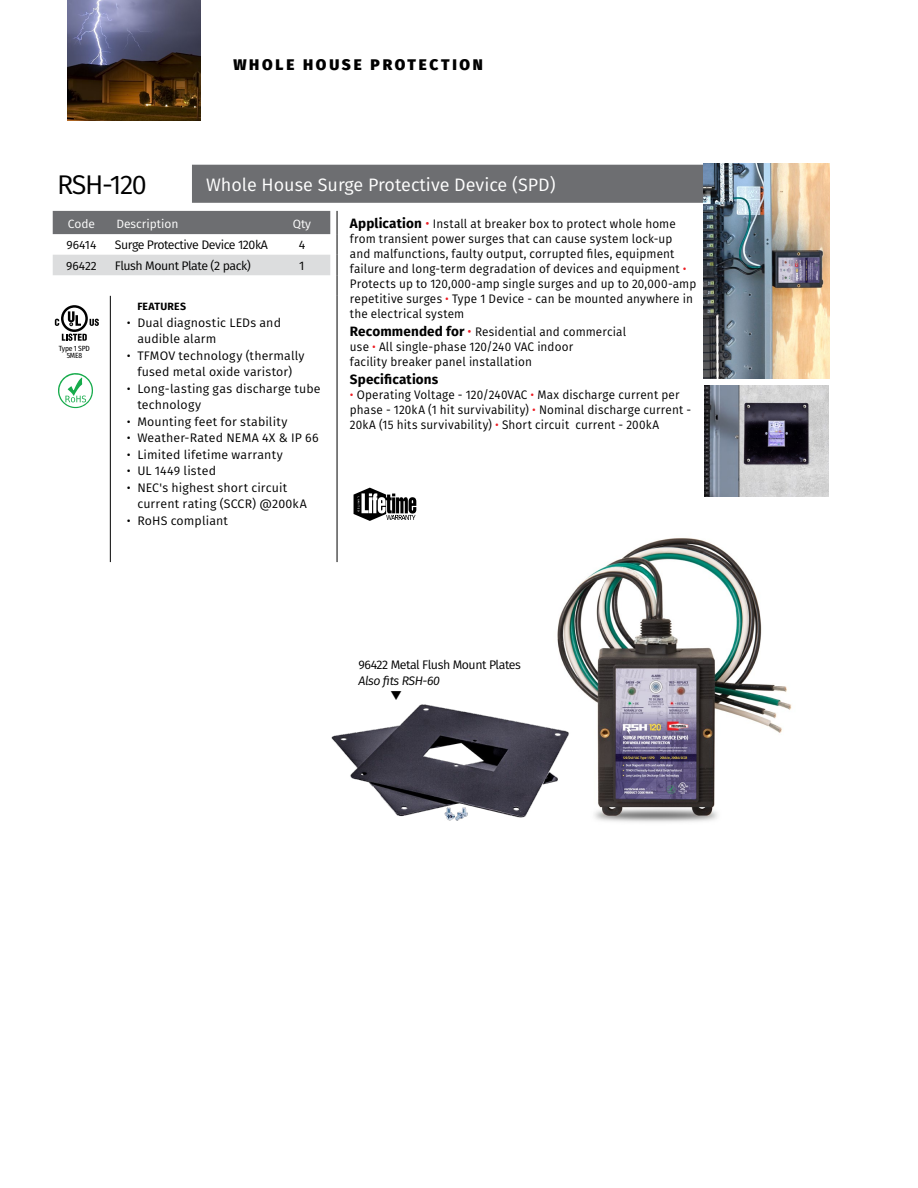
<style>
.page{position:relative;width:918px;height:1188px;background:#fff}
.page>*{position:absolute;margin:0;border:0;box-sizing:border-box;transform-origin:0 0}
.t1{font:27px "Fira Sans";letter-spacing:-.05em;color:#000}
.t2{font:18px "Fira Sans";color:#fff}
.t3{font:800 15.3px "Fira Sans";letter-spacing:.18em;color:#000}
.t4{font:700 13.5px "Fira Sans";letter-spacing:.01em;color:#000}
.t5{font:12.3px/15px "Fira Sans";letter-spacing:.01em;color:#000;scale:.95 1}
.t6{font:12.3px/16.5px "Fira Sans";letter-spacing:.01em;color:#000}
.t7{font:12.3px "Fira Sans";letter-spacing:-.035em;color:#000}
.t8{font:italic 12.3px "Fira Sans";letter-spacing:-.035em;color:#000}
.t9{font:12px "Fira Sans";color:#fff}
.t10{font:12px "Fira Sans";color:#000}
.t11{font:700 10.5px "Fira Sans";letter-spacing:.025em;color:#000}
.t12{font:7.5px/7.5px "Fira Sans Condensed";letter-spacing:-.025em;color:#000;text-align:center}
.s1{font-weight:700;font-size:13.5px}
.s2{font-size:13.5px;color:#ed1d24}
.s3{color:#ed1d24}
</style>
<div class="page">
<img style="left:68px;top:0;width:132px;height:120px">
<img style="left:557px;top:538px;width:235px;height:284px">
<svg style="left:53px;top:165px;width:650px;height:69px;fill:#6d6e71"></svg>
<div style="left:53px;top:255px;width:277px;height:20px;background:#dcddde"></div>
<svg style="left:337px;top:211px;width:1px;height:85px"></svg>
<hr style="left:337px;top:296px;width:1px;height:266px;background:#000">
<hr style="left:110px;top:296px;width:1px;height:266px;background:#000">
<img style="left:331px;top:698px;width:251px;height:124px">
<img style="left:704px;top:386px;width:125px;height:111px">
<svg style="left:58px;top:373px;width:35px;height:35px"></svg>
<svg style="left:62px;top:334px;width:25px;height:7px"></svg>
<svg style="left:90px;top:319px;width:9px;height:7px"></svg>
<svg style="left:61px;top:305px;width:27px;height:27px"></svg>
<div style="left:64px;top:308px;width:21px;height:21px;background:#fff;border-radius:50%"></div>
<svg style="left:68px;top:311px;width:13px;height:15px"></svg>
<svg style="left:55px;top:319px;width:4px;height:7px"></svg>
<img style="left:704px;top:163px;width:126px;height:216px">
<svg style="left:354px;top:488px;width:62px;height:33px"></svg>
<svg style="left:391px;top:698px;width:10px;height:2px"></svg>
<p class="t3" style="left:233px;top:51px;width:251px">WHOLE HOUSE PROTECTION</p>
<h1 class="t1" style="left:57px;top:165px;width:91px">RSH-120</h1>
<h2 class="t2" style="left:206px;top:171px;width:351px">Whole House Surge Protective Device (SPD)</h2>
<p class="t9" style="left:68px;top:215px;width:29px">Code</p>
<p class="t9" style="left:116px;top:215px;width:64px">Description</p>
<p class="t9" style="left:293px;top:215px;width:20px">Qty</p>
<p class="t5" style="left:350px;top:216px;width:366px"><span class="s1">Application</span> <span class="s2">•</span> Install at breaker box to protect whole home from transient power surges that can cause system lock-up<br>and malfunctions, faulty output, corrupted files, equipment failure and long-term degradation of devices and equipment <span class="s3">• </span>Protects up to 120,000-amp single surges and up to 20,000-amp repetitive surges <span class="s3">•</span> Type 1 Device - can be mounted anywhere in the electrical system</p>
<p class="t5" style="left:350px;top:324px;width:292px"><span class="s1">Recommended for</span> <span class="s2">•</span> Residential and commercial use <span class="s3">•</span> All single-phase 120/240 VAC indoor<br>facility breaker panel installation</p>
<p class="t4" style="left:350px;top:368px;width:90px">Specifications</p>
<p class="t5" style="left:350px;top:387px;width:361px"><span class="s3">•</span> Operating Voltage - 120/240VAC <span class="s3">•</span> Max discharge current per phase - 120kA (1 hit survivability) <span class="s3">•</span> Nominal discharge current -<br>20kA (15 hits survivability) <span class="s3">•</span> Short circuit current - 200kA</p>
<p class="t10" style="left:67px;top:236px;width:31px">96414</p>
<p class="t7" style="left:115px;top:236px;width:155px">Surge Protective Device 120kA</p>
<p class="t6" style="left:299px;top:237px;width:8px">4</p>
<p class="t10" style="left:66px;top:257px;width:32px">96422</p>
<p class="t7" style="left:115px;top:257px;width:138px">Flush Mount Plate (2 pack)</p>
<p class="t6" style="left:299px;top:257px;width:7px">1</p>
<p class="t11" style="left:137px;top:298px;width:50px">FEATURES</p>
<p class="t6" style="left:137px;top:314px;width:145px;text-indent:-10px">• Dual diagnostic LEDs and audible alarm</p>
<p class="t6" style="left:127px;top:347px;width:179px;text-align:center">• TFMOV technology (thermally fused metal oxide varistor)</p>
<p class="t6" style="left:137px;top:380px;width:185px;text-indent:-10px">• Long-lasting gas discharge tube technology</p>
<p class="t6" style="left:127px;top:413px;width:162px">• Mounting feet for stability</p>
<p class="t6" style="left:127px;top:429px;width:193px">• Weather-Rated NEMA 4X &amp; IP 66</p>
<p class="t6" style="left:127px;top:446px;width:157px">• Limited lifetime warranty</p>
<p class="t6" style="left:127px;top:462px;width:91px">• UL 1449 listed</p>
<p class="t6" style="left:137px;top:479px;width:171px;text-indent:-10px">• NEC's highest short circuit current rating (SCCR) @200kA</p>
<p class="t6" style="left:127px;top:512px;width:103px">• RoHS compliant</p>
<p class="t12" style="left:59px;top:344px;width:32px">Type 1 SPD<br>5ME8</p>
<p class="t7" style="left:358px;top:656px;width:164px">96422 Metal Flush Mount Plates</p>
<p class="t8" style="left:358px;top:671px;width:83px">Also fits RSH-60</p>
</div>
